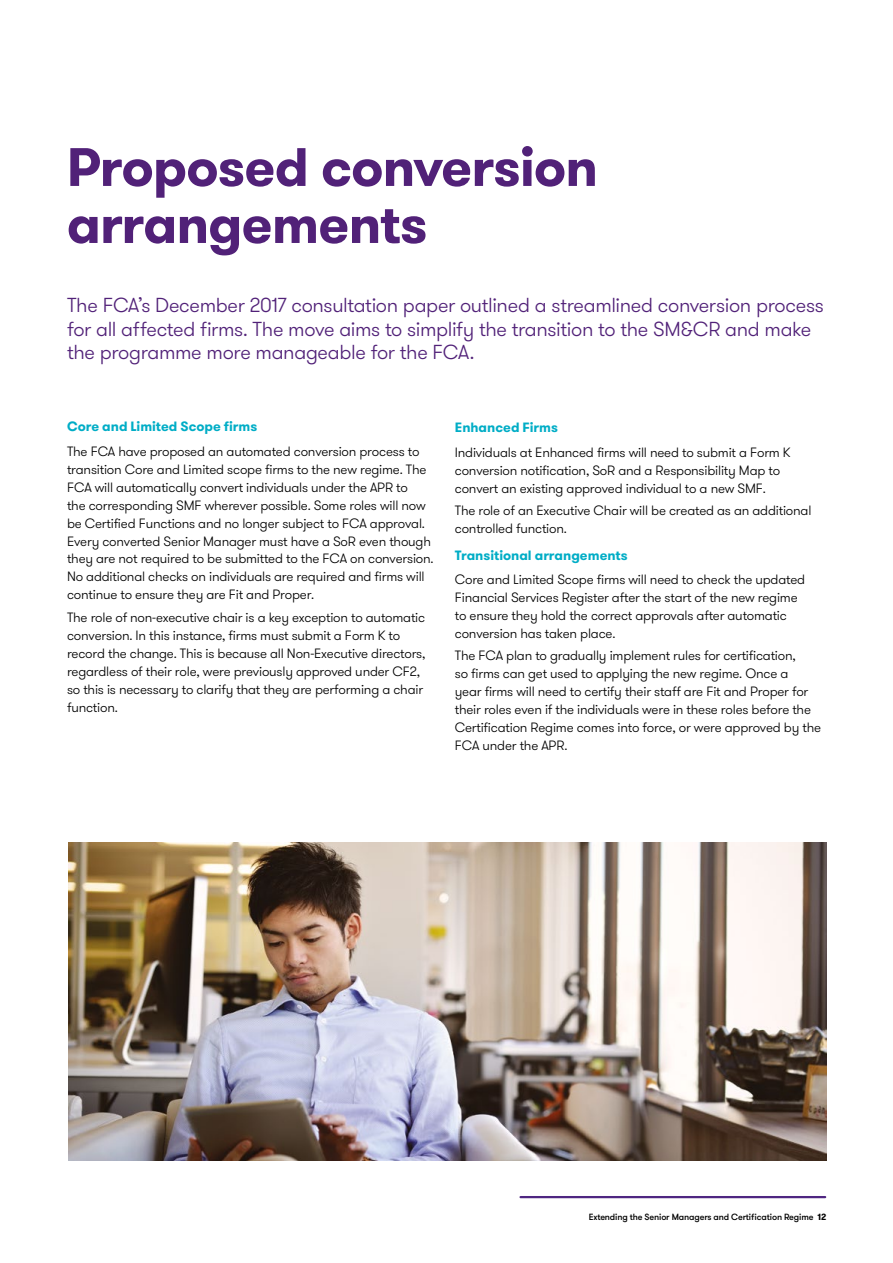
<style>
.page{position:relative;width:893px;height:1263px;background:#fff}
.page>*{position:absolute;margin:0;border:0;box-sizing:border-box;transform-origin:0 0}
.t1{font:700 54px/57px "GT Walsheim Pro";letter-spacing:-.02em;color:#512178}
.t2{font:300 20.25px/23.2px "GT Walsheim Pro";letter-spacing:-.015em;color:#512178}
.t3{font:300 13.5px/18px "GT Walsheim Pro";letter-spacing:-.015em;color:#000}
.t4{font:700 13.5px "GT Walsheim Pro";color:#00adc6}
.t5{font:500 9px "GT Walsheim Pro";letter-spacing:-.015em;color:#000}
.s1{font-weight:700}
</style>
<div class="page">
<hr style="left:521px;top:1196px;width:304px;height:2px;background:#4f2681">
<img style="left:68px;top:842px;width:758px;height:319px">
<h1 class="t1" style="left:67px;top:139px;width:533px">Proposed conversion arrangements</h1>
<h2 class="t2" style="left:67px;top:294px;width:758px">The FCA’s December 2017 consultation paper outlined a streamlined conversion process for all affected firms. The move aims to simplify the transition to the SM&amp;CR and make the programme more manageable for the FCA.</h2>
<p class="t4" style="left:67px;top:418px;width:192px">Core and Limited Scope firms</p>
<p class="t3" style="left:67px;top:442px;width:368px">The FCA have proposed an automated conversion process to transition Core and Limited scope firms to the new regime. The FCA will automatically convert individuals under the APR to<br>the corresponding SMF wherever possible. Some roles will now be Certified Functions and no longer subject to FCA approval.<br>Every converted Senior Manager must have a SoR even though they are not required to be submitted to the FCA on conversion.<br>No additional checks on individuals are required and firms will continue to ensure they are Fit and Proper.</p>
<p class="t3" style="left:67px;top:608px;width:360px">The role of non-executive chair is a key exception to automatic conversion. In this instance, firms must submit a Form K to record the change. This is because all Non-Executive directors, regardless of their role, were previously approved under CF2, so this is necessary to clarify that they are performing a chair function.</p>
<p class="t4" style="left:455px;top:419px;width:105px">Enhanced Firms</p>
<p class="t3" style="left:455px;top:443px;width:337px">Individuals at Enhanced firms will need to submit a Form K conversion notification, SoR and a Responsibility Map to convert an existing approved individual to a new SMF.</p>
<p class="t3" style="left:455px;top:502px;width:358px">The role of an Executive Chair will be created as an additional controlled function.</p>
<p class="t4" style="left:455px;top:546px;width:174px">Transitional arrangements</p>
<p class="t3" style="left:455px;top:571px;width:352px">Core and Limited Scope firms will need to check the updated Financial Services Register after the start of the new regime to ensure they hold the correct approvals after automatic conversion has taken place.</p>
<p class="t3" style="left:455px;top:647px;width:368px">The FCA plan to gradually implement rules for certification,<br>so firms can get used to applying the new regime. Once a<br>year firms will need to certify their staff are Fit and Proper for their roles even if the individuals were in these roles before the Certification Regime comes into force, or were approved by the FCA under the APR.</p>
<p class="t5" style="left:589px;top:1211px;width:239px">Extending the Senior Managers and Certification Regime <span class="s1">12</span></p>
</div>
